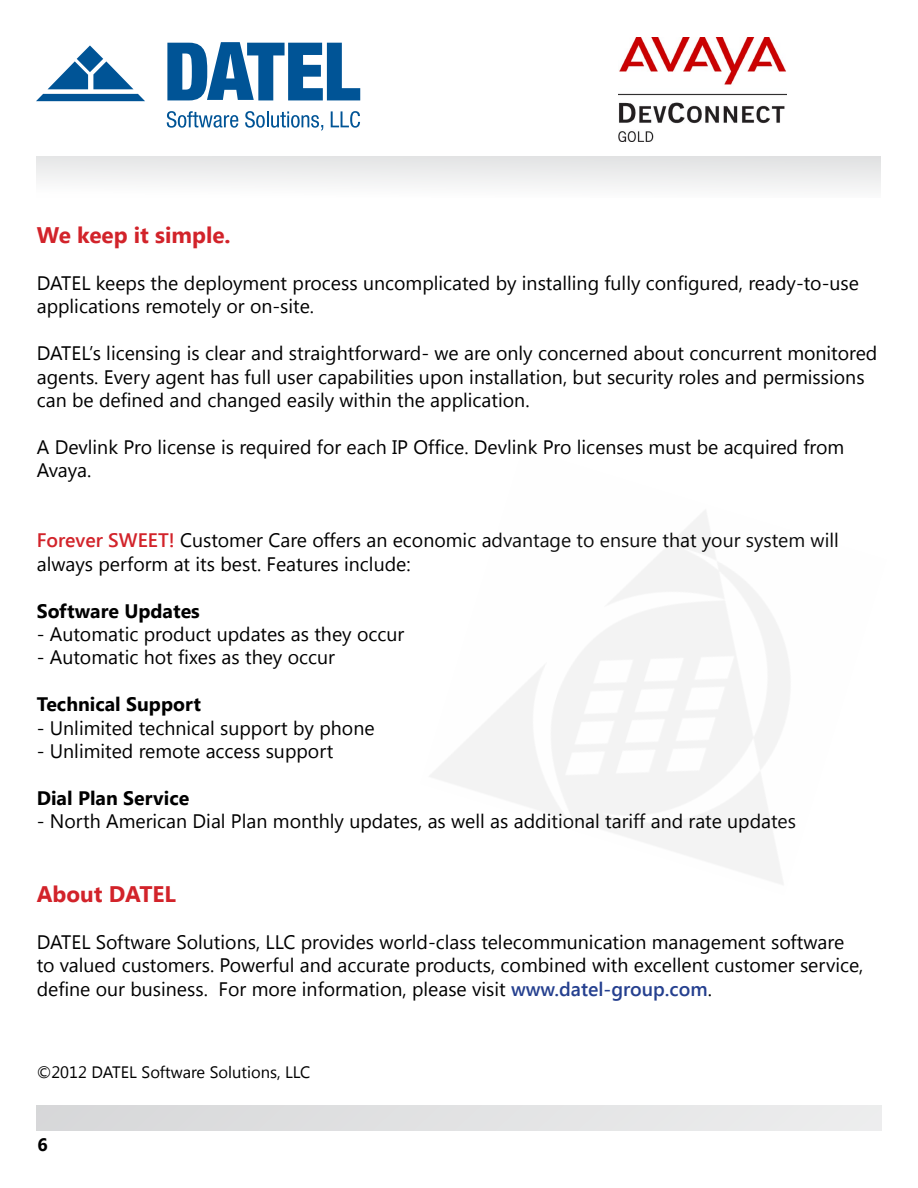
<style>
.page{position:relative;width:918px;height:1188px;background:#fff}
.page>*{position:absolute;margin:0;border:0;box-sizing:border-box;transform-origin:0 0}
.t1{font:700 22.5px "Segoe UI";color:#d2232a}
.t2{font:19.5px/23.4px "Segoe UI";color:#000}
.t3{font:700 19.5px "Segoe UI";color:#000}
.t4{font:700 18px "Segoe UI";color:#000}
.t5{font:16.5px "Segoe UI";color:#000}
.s1{font-weight:600;color:#d2232a}
.s2{font-weight:600;color:#25408f}
</style>
<div class="page">
<div style="left:37px;top:157px;width:844px;height:41px;background:linear-gradient(to right,#f3f3f4,#edeeee)"></div>
<svg style="left:36px;top:1105px;width:846px;height:26px;background:#e1e2e3"></svg>
<img style="left:619px;top:37px;width:168px;height:105px">
<svg style="left:167px;top:42px;width:193px;height:58px"></svg>
<svg style="left:167px;top:111px;width:71px;height:17px"></svg>
<svg style="left:245px;top:111px;width:78px;height:20px"></svg>
<svg style="left:331px;top:111px;width:29px;height:17px"></svg>
<svg style="left:36px;top:45px;width:109px;height:56px"></svg>
<p class="t1" style="left:37px;top:219px;width:196px">We keep it simple.</p>
<p class="t2" style="left:37px;top:271px;width:824px">DATEL keeps the deployment process uncomplicated by installing fully configured, ready-to-use applications remotely or on-site.</p>
<p class="t2" style="left:37px;top:341px;width:842px">DATEL’s licensing is clear and straightforward- we are only concerned about concurrent monitored agents. Every agent has full user capabilities upon installation, but security roles and permissions can be defined and changed easily within the application.</p>
<p class="t2" style="left:37px;top:434px;width:809px">A Devlink Pro license is required for each IP Office. Devlink Pro licenses must be acquired from<br>Avaya.</p>
<p class="t2" style="left:37px;top:528px;width:804px"><span class="s1">Forever SWEET!</span> Customer Care offers an economic advantage to ensure that your system will always perform at its best. Features include:</p>
<p class="t3" style="left:37px;top:597px;width:165px">Software Updates</p>
<p class="t2" style="left:37px;top:622px;width:369px">- Automatic product updates as they occur</p>
<p class="t2" style="left:37px;top:645px;width:300px">- Automatic hot fixes as they occur</p>
<p class="t3" style="left:37px;top:690px;width:166px">Technical Support</p>
<p class="t2" style="left:37px;top:715px;width:339px">- Unlimited technical support by phone</p>
<p class="t2" style="left:37px;top:739px;width:298px">- Unlimited remote access support</p>
<p class="t3" style="left:37px;top:784px;width:154px">Dial Plan Service</p>
<p class="t2" style="left:37px;top:809px;width:761px">- North American Dial Plan monthly updates, as well as additional tariff and rate updates</p>
<p class="t1" style="left:37px;top:878px;width:141px">About DATEL</p>
<p class="t2" style="left:37px;top:929px;width:828px">DATEL Software Solutions, LLC provides world-class telecommunication management software to valued customers. Powerful and accurate products, combined with excellent customer service, define our business. For more information, please visit <span class="s2">www.datel-group.com</span>.</p>
<p class="t5" style="left:37px;top:1061px;width:275px">©2012 DATEL Software Solutions, LLC</p>
<p class="t4" style="left:38px;top:1132px;width:12px">6</p>
</div>
